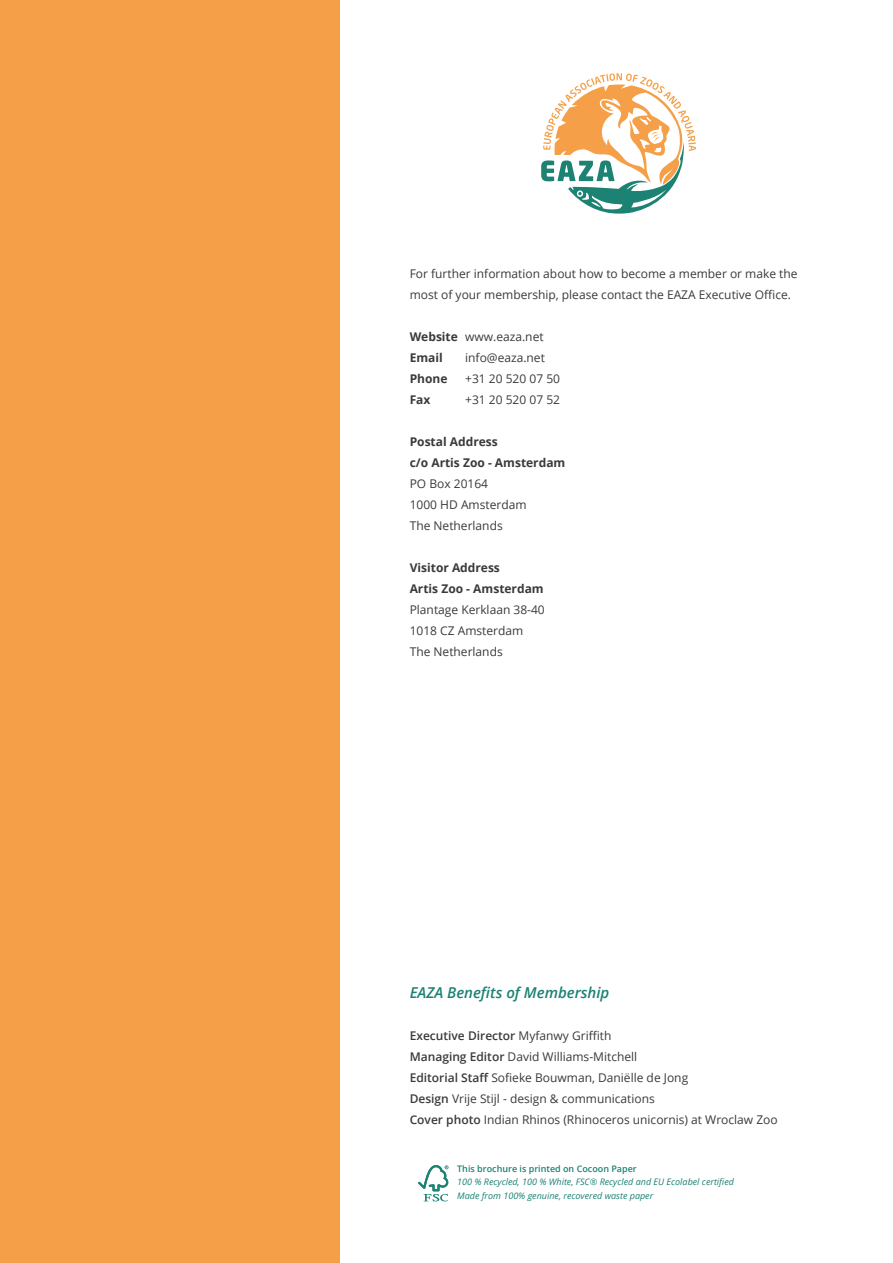
<style>
.page{position:relative;width:893px;height:1263px;background:#f5a048}
.page>*{position:absolute;margin:0;border:0;box-sizing:border-box;transform-origin:0 0}
.t1{font:italic 600 15px "Open Sans";color:#1c8273}
.t2{font:12px/21px "Open Sans";color:#3a3a39}
.t3{font:700 12px/21px "Open Sans";color:#3a3a39}
.t4{font:italic 9px/13.5px "Open Sans";color:#1c8273}
.t5{font:600 9px "Open Sans";color:#1c8273}
.s1{font-weight:400}
.s2{font-weight:600}
</style>
<div class="page">
<div style="left:340px;top:0;width:553px;height:1263px;background:#fff"></div>
<svg style="left:541px;top:73px;width:155px;height:141px"></svg>
<svg style="left:418px;top:1165px;width:30px;height:36px"></svg>
<p class="t2" style="left:410px;top:263px;width:389px">For further information about how to become a member or make the most of your membership, please contact the EAZA Executive Office.</p>
<p class="t3" style="left:410px;top:326px;width:135px">Website <span class="s1">www.eaza.net<br></span>Email</p>
<p class="t2" style="left:465px;top:347px;width:81px">info@eaza.net</p>
<p class="t3" style="left:410px;top:368px;width:39px">Phone</p>
<p class="t2" style="left:465px;top:368px;width:96px">+31 20 520 07 50</p>
<p class="t3" style="left:410px;top:389px;width:22px">Fax</p>
<p class="t2" style="left:465px;top:389px;width:96px">+31 20 520 07 52</p>
<p class="t3" style="left:410px;top:431px;width:157px">Postal Address<br>c/o Artis Zoo - Amsterdam</p>
<p class="t2" style="left:410px;top:473px;width:118px">PO Box 20164<br>1000 HD Amsterdam<br>The Netherlands</p>
<p class="t3" style="left:410px;top:557px;width:135px">Visitor Address<br>Artis Zoo - Amsterdam</p>
<p class="t2" style="left:410px;top:599px;width:137px">Plantage Kerklaan 38-40<br>1018 CZ Amsterdam<br>The Netherlands</p>
<p class="t1" style="left:410px;top:982px;width:201px">EAZA Benefits of Membership</p>
<p class="t2" style="left:410px;top:1025px;width:370px"><span class="s2">Executive Director</span> Myfanwy Griffith<br><span class="s2">Managing Editor</span> David Williams-Mitchell<br><span class="s2">Editorial Staff</span> Sofieke Bouwman, Daniëlle de Jong<br><span class="s2">Design</span> Vrije Stijl - design &amp; communications<br><span class="s2">Cover photo</span> Indian Rhinos (Rhinoceros unicornis) at Wroclaw Zoo</p>
<p class="t5" style="left:457px;top:1162px;width:181px">This brochure is printed on Cocoon Paper</p>
<p class="t4" style="left:457px;top:1175px;width:278px">100 % Recycled, 100 % White, FSC® Recycled and EU Ecolabel certified<br>Made from 100% genuine, recovered waste paper</p>
</div>
